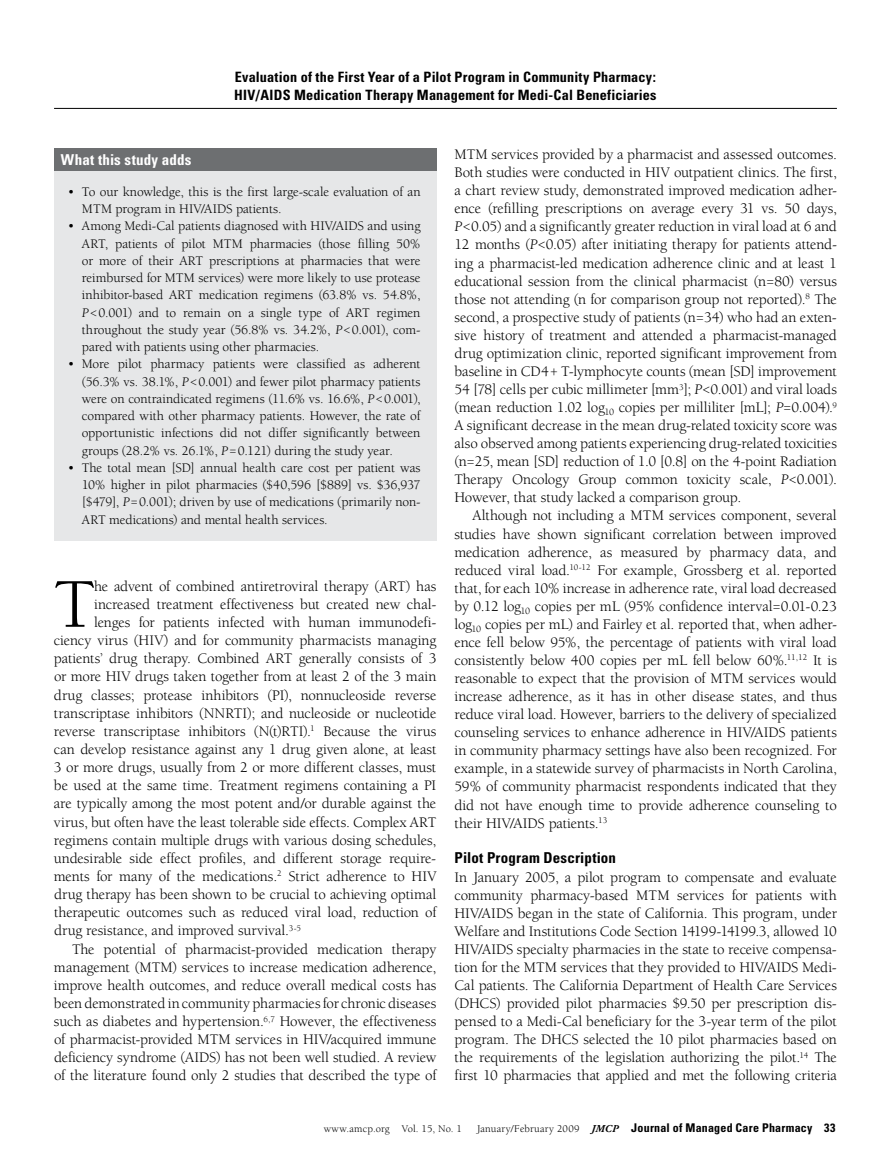
<style>
.page{position:relative;width:891px;height:1175px;background:#fff}
.page>*{position:absolute;margin:0;border:0;box-sizing:border-box;transform-origin:0 0}
.t1{font:71.7px "Berkeley Pro";color:#000}
.t2{font:15px/18px "Berkeley Pro";letter-spacing:-.01em;color:#000;text-align:justify}
.t3{font:700 condensed 15px "Univers";letter-spacing:.01em;color:#000}
.t4{font:700 condensed 15px "Univers";letter-spacing:.015em;color:#fff}
.t5{font:700 condensed 14.25px/18px "Univers";letter-spacing:.01em;color:#000}
.t6{font:13.5px/17.2px "Berkeley Pro";color:#000;text-align:justify}
.t7{font:700 condensed 12px "Univers";letter-spacing:.015em;color:#000}
.t8{font:10.5px "Berkeley Pro";letter-spacing:.01em;color:#000}
.s1{font-style:italic}
.s2{font-family:"Berkeley Pro";font-weight:400;font-stretch:normal;font-size:10.5px}
.s3{font-family:"Adobe Garamond Pro";font-style:italic;font-stretch:normal;font-size:10.5px}
</style>
<div class="page">
<hr style="left:54px;top:108px;width:783px;height:1px;background:#000">
<div style="left:54px;top:170px;width:383px;height:370px;background:#e6e7e8"></div>
<div style="left:54px;top:148px;width:383px;height:23px;background:#6d6f71"></div>
<p class="t5" style="left:234px;top:68px;width:424px">Evaluation of the First Year of a Pilot Program in Community Pharmacy:<br>HIV/AIDS Medication Therapy Management for Medi-Cal Beneficiaries</p>
<p class="t4" style="left:61px;top:151px;width:132px">What this study adds</p>
<p class="t6" style="left:82px;top:183px;width:340px;text-indent:-14px">• To our knowledge, this is the first large-scale evaluation of an<br>MTM program in HIV/AIDS patients.</p>
<p class="t6" style="left:82px;top:217px;width:340px;text-indent:-14px">• Among Medi-Cal patients diagnosed with HIV/AIDS and using ART, patients of pilot MTM pharmacies (those filling 50% or more of their ART prescriptions at pharmacies that were reimbursed for MTM services) were more likely to use protease inhibitor-based ART medication regimens (63.8% vs. 54.8%, <span class="s1">P</span>&lt;0.001) and to remain on a single type of ART regimen throughout the study year (56.8% vs. 34.2%, <span class="s1">P</span>&lt;0.001), com&shy;pared with patients using other pharmacies.</p>
<p class="t6" style="left:82px;top:356px;width:340px;text-indent:-14px">• More pilot pharmacy patients were classified as adherent (56.3% vs. 38.1%, <span class="s1">P</span>&lt;0.001) and fewer pilot pharmacy patients were on contraindicated regimens (11.6% vs. 16.6%, <span class="s1">P</span>&lt;0.001), compared with other pharmacy patients. However, the rate of opportunistic infections did not differ significantly between groups (28.2% vs. 26.1%, <span class="s1">P</span>=0.121) during the study year.</p>
<p class="t6" style="left:82px;top:459px;width:340px;text-indent:-14px">• The total mean [SD] annual health care cost per patient was 10% higher in pilot pharmacies ($40,596 [$889] vs. $36,937 [$479], <span class="s1">P</span>=0.001); driven by use of medications (primarily non-ART medications) and mental health services.</p>
<h1 class="t1" style="left:54px;top:564px;width:43px">T</h1>
<p class="t2" style="left:94px;top:577px;width:344px">he advent of combined antiretroviral therapy (ART) has</p>
<p class="t2" style="left:94px;top:595px;width:344px">increased treatment effectiveness but created new chal-</p>
<p class="t2" style="left:94px;top:613px;width:344px">lenges for patients infected with human immunodefi-</p>
<p class="t2" style="left:54px;top:631px;width:384px">ciency virus (HIV) and for community pharmacists managing</p>
<p class="t2" style="left:54px;top:649px;width:384px">patients’ drug therapy. Combined ART generally consists of 3</p>
<p class="t2" style="left:54px;top:668px;width:384px">or more HIV drugs taken together from at least 2 of the 3 main</p>
<p class="t2" style="left:54px;top:686px;width:384px">drug classes; protease inhibitors (PI), nonnucleoside reverse</p>
<p class="t2" style="left:54px;top:704px;width:384px">transcriptase inhibitors (NNRTI); and nucleoside or nucleotide</p>
<p class="t2" style="left:54px;top:722px;width:384px">reverse transcriptase inhibitors (N(t)RTI).<sup>1</sup> Because the virus</p>
<p class="t2" style="left:54px;top:740px;width:384px">can develop resistance against any 1 drug given alone, at least</p>
<p class="t2" style="left:54px;top:758px;width:384px">3 or more drugs, usually from 2 or more different classes, must</p>
<p class="t2" style="left:54px;top:776px;width:384px">be used at the same time. Treatment regimens containing a PI</p>
<p class="t2" style="left:54px;top:795px;width:384px">are typically among the most potent and/or durable against the</p>
<p class="t2" style="left:54px;top:813px;width:384px">virus, but often have the least tolerable side effects. Complex ART</p>
<p class="t2" style="left:54px;top:831px;width:384px">regimens contain multiple drugs with various dosing schedules,</p>
<p class="t2" style="left:54px;top:849px;width:384px">undesirable side effect profiles, and different storage require-</p>
<p class="t2" style="left:54px;top:867px;width:384px">ments for many of the medications.<sup>2</sup> Strict adherence to HIV</p>
<p class="t2" style="left:54px;top:885px;width:384px">drug therapy has been shown to be crucial to achieving optimal</p>
<p class="t2" style="left:54px;top:903px;width:384px">therapeutic outcomes such as reduced viral load, reduction of</p>
<p class="t2" style="left:54px;top:921px;width:249px">drug resistance, and improved survival.<sup>3-5</sup></p>
<p class="t2" style="left:72px;top:940px;width:366px">The potential of pharmacist-provided medication therapy</p>
<p class="t2" style="left:54px;top:958px;width:384px">management (MTM) services to increase medication adherence,</p>
<p class="t2" style="left:54px;top:976px;width:384px">improve health outcomes, and reduce overall medical costs has</p>
<p class="t2" style="left:54px;top:994px;width:384px">been demonstrated in community pharmaciesfor chronic diseases</p>
<p class="t2" style="left:54px;top:1012px;width:384px">such as diabetes and hypertension.<sup>6,7</sup> However, the effectiveness</p>
<p class="t2" style="left:54px;top:1030px;width:384px">of pharmacist-provided MTM services in HIV/acquired immune</p>
<p class="t2" style="left:54px;top:1048px;width:384px">deficiency syndrome (AIDS) has not been well studied. A review</p>
<p class="t2" style="left:54px;top:1066px;width:384px">of the literature found only 2 studies that described the type of</p>
<p class="t2" style="left:454px;top:146px;width:384px">MTM services provided by a pharmacist and assessed outcomes.<br>Both studies were conducted in HIV outpatient clinics. The first, a chart review study, demonstrated improved medication adher&shy;ence (refilling prescriptions on average every 31 vs. 50 days, <span class="s1">P</span> &lt; 0.05) and a significantly greater reduction in viral load at 6 and 12 months (<span class="s1">P</span>&lt;0.05) after initiating therapy for patients attend&shy;ing a pharmacist-led medication adherence clinic and at least 1 educational session from the clinical pharmacist (n=80) versus those not attending (n for comparison group not reported).<sup>8</sup> The second, a prospective study of patients (n=34) who had an exten&shy;sive history of treatment and attended a pharmacist-managed drug optimization clinic, reported significant improvement from baseline in CD4+ T-lymphocyte counts (mean [SD] improvement 54 [78] cells per cubic millimeter [mm<sup>3</sup>]; <span class="s1">P</span>&lt;0.001) and viral loads (mean reduction 1.02 log<sub>10</sub> copies per milliliter [mL]; <span class="s1">P</span>=0.004).<sup>9<br></sup>A significant decrease in the mean drug-related toxicity score was also observed among patients experiencing drug-related toxicities (n=25, mean [SD] reduction of 1.0 [0.8] on the 4-point Radiation Therapy Oncology Group common toxicity scale, <span class="s1">P</span>&lt;0.001).<br>However, that study lacked a comparison group.</p>
<p class="t2" style="left:454px;top:507px;width:384px;text-indent:18px">Although not including a MTM services component, several studies have shown significant correlation between improved medication adherence, as measured by pharmacy data, and reduced viral load.<sup>10-12</sup> For example, Grossberg et al. reported that, for each 10% increase in adherence rate, viral load decreased by 0.12 log<sub>10</sub> copies per mL (95% confidence interval=0.01-0.23 log<sub>10</sub> copies per mL) and Fairley et al. reported that, when adher&shy;ence fell below 95%, the percentage of patients with viral load consistently below 400 copies per mL fell below 60%.<sup>11,12</sup> It is reasonable to expect that the provision of MTM services would increase adherence, as it has in other disease states, and thus reduce viral load. However, barriers to the delivery of specialized counseling services to enhance adherence in HIV/AIDS patients in community pharmacy settings have also been recognized. For example, in a statewide survey of pharmacists in North Carolina, 59% of community pharmacist respondents indicated that they did not have enough time to provide adherence counseling to their HIV/AIDS patients.<sup>13</sup></p>
<p class="t3" style="left:455px;top:848px;width:163px">Pilot Program Description</p>
<p class="t2" style="left:454px;top:868px;width:384px">In January 2005, a pilot program to compensate and evaluate community pharmacy-based MTM services for patients with HIV/AIDS began in the state of California. This program, under Welfare and Institutions Code Section 14199-14199.3, allowed 10<br>HIV/AIDS specialty pharmacies in the state to receive compensa&shy;tion for the MTM services that they provided to HIV/AIDS Medi-Cal patients. The California Department of Health Care Services (DHCS) provided pilot pharmacies $9.50 per prescription dis&shy;pensed to a Medi-Cal beneficiary for the 3-year term of the pilot program. The DHCS selected the 10 pilot pharmacies based on the requirements of the legislation authorizing the pilot.<sup>14</sup> The first 10 pharmacies that applied and met the following criteria</p>
<p class="t8" style="left:324px;top:1122px;width:140px">www.amcp.org Vol. 15, No. 1</p>
<p class="t7" style="left:477px;top:1120px;width:360px"><span class="s2">January/February 2009</span> <span class="s3">JMCP</span> Journal of Managed Care Pharmacy 33</p>
</div>
